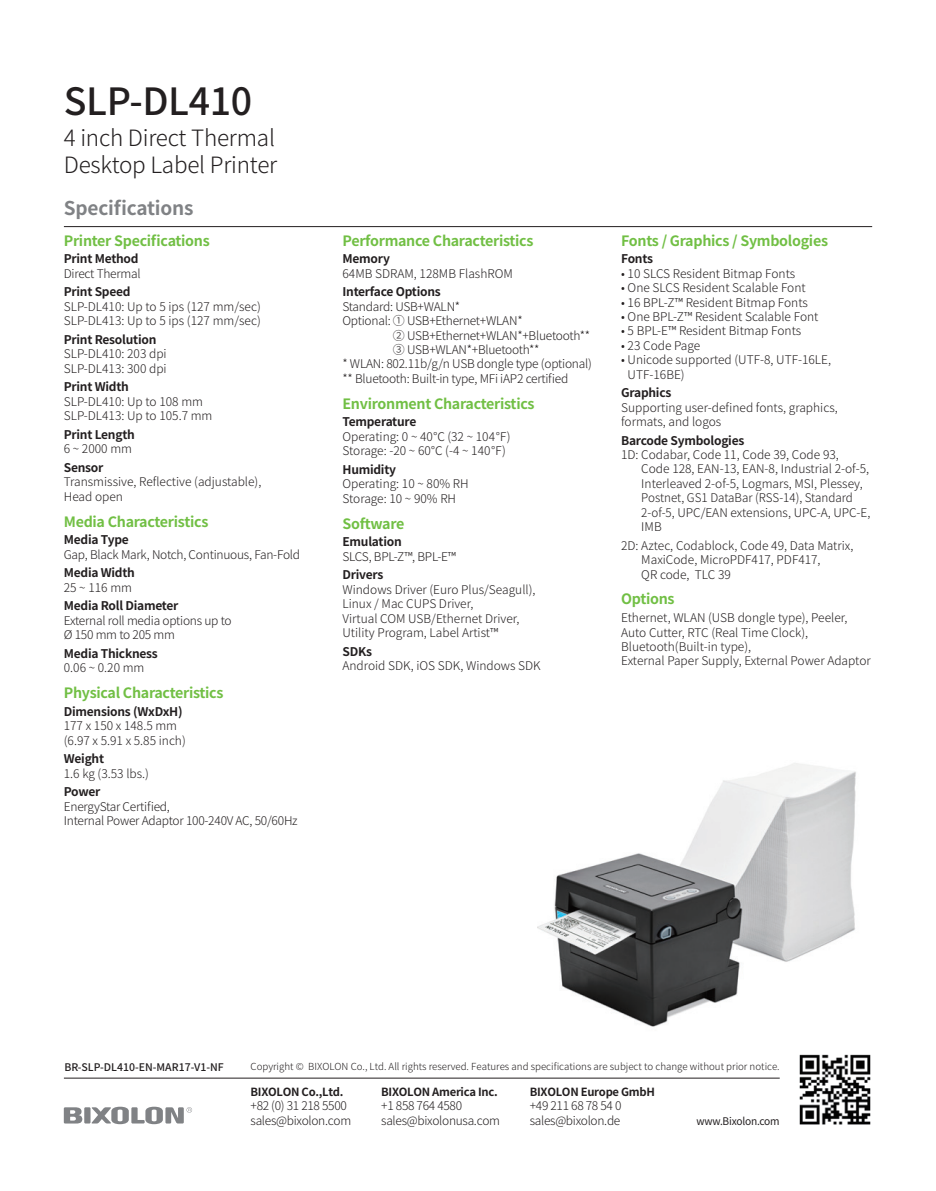
<style>
.page{position:relative;width:936px;height:1191px;background:#fff}
.page>*{position:absolute;margin:0;border:0;box-sizing:border-box;transform-origin:0 0}
.t1{font:500 37.5px "Noto Sans CJ Kkr";letter-spacing:-.01em;color:#231f20}
.t2{font:300 22.5px/27px "Noto Sans CJ Kkr";letter-spacing:-.01em;color:#231f20}
.t3{font:700 18.9px "Noto Sans CJ Kkr";letter-spacing:-.01em;color:#808285}
.t4{font:700 14.25px "Noto Sans CJ Kkr";letter-spacing:-.02em;color:#71bf44}
.t5{font:300 12px/14.4px "Noto Sans CJ Kkr";color:#231f20}
.t6{font:300 12px/14.4px "Noto Sans CJ Kkr";letter-spacing:-.02em;color:#231f20}
.t7{font:700 12px "Noto Sans CJ Kkr";letter-spacing:-.02em;color:#231f20}
.t8{font:300 12px/14.4px "Noto Sans CJ Kkr";letter-spacing:-.025em;color:#231f20}
.t9{font:700 11.25px "Noto Sans CJ Kkr";letter-spacing:-.025em;color:#231f20}
.t10{font:500 10.5px "Noto Sans CJ Kkr";color:#231f20}
.t11{font:10.5px "Noto Sans CJ Kkr";letter-spacing:-.02em;color:#231f20}
.t12{font:300 9.75px "Noto Sans CJ Kkr";color:#231f20}
</style>
<div class="page">
<img style="left:537px;top:763px;width:319px;height:264px">
<svg style="left:64px;top:1107px;width:19px;height:16px"></svg>
<div style="left:84px;top:1107px;width:6px;height:16px;background:#808285"></div>
<svg style="left:91px;top:1106px;width:101px;height:18px"></svg>
<img style="left:799px;top:1054px;width:72px;height:71px">
<hr style="left:64px;top:1077px;width:715px;height:1px;background:#231f20">
<hr style="left:64px;top:226px;width:808px;height:1px;background:#231f20">
<h1 class="t1" style="left:64px;top:80px;width:190px">SLP-DL410</h1>
<h2 class="t2" style="left:64px;top:125px;width:215px">4 inch Direct Thermal<br>Desktop Label Printer</h2>
<h3 class="t3" style="left:64px;top:198px;width:131px">Specifications</h3>
<p class="t4" style="left:64px;top:232px;width:147px">Printer Specifications</p>
<p class="t7" style="left:64px;top:252px;width:76px">Print Method</p>
<p class="t6" style="left:64px;top:266px;width:78px">Direct Thermal</p>
<p class="t7" style="left:64px;top:285px;width:68px">Print Speed</p>
<p class="t5" style="left:64px;top:299px;width:198px">SLP-DL410: Up to 5 ips (127 mm/sec)<br>SLP-DL413: Up to 5 ips (127 mm/sec)</p>
<p class="t7" style="left:64px;top:333px;width:94px">Print Resolution</p>
<p class="t5" style="left:64px;top:347px;width:104px">SLP-DL410: 203 dpi<br>SLP-DL413: 300 dpi</p>
<p class="t7" style="left:64px;top:380px;width:67px">Print Width</p>
<p class="t5" style="left:64px;top:394px;width:150px">SLP-DL410: Up to 108 mm<br>SLP-DL413: Up to 105.7 mm</p>
<p class="t7" style="left:64px;top:427px;width:72px">Print Length</p>
<p class="t5" style="left:64px;top:442px;width:70px">6 ~ 2000 mm</p>
<p class="t7" style="left:64px;top:460px;width:41px">Sensor</p>
<p class="t5" style="left:64px;top:475px;width:199px">Transmissive, Reflective (adjustable),<br>Head open</p>
<p class="t4" style="left:64px;top:513px;width:146px">Media Characteristics</p>
<p class="t7" style="left:64px;top:533px;width:66px">Media Type</p>
<p class="t6" style="left:64px;top:547px;width:238px">Gap, Black Mark, Notch, Continuous, Fan-Fold</p>
<p class="t7" style="left:64px;top:566px;width:73px">Media Width</p>
<p class="t5" style="left:64px;top:580px;width:70px">25 ~ 116 mm</p>
<p class="t7" style="left:64px;top:599px;width:116px">Media Roll Diameter</p>
<p class="t6" style="left:64px;top:613px;width:169px">External roll media options up to<br>Ø 150 mm to 205 mm</p>
<p class="t7" style="left:64px;top:646px;width:96px">Media Thickness</p>
<p class="t5" style="left:64px;top:661px;width:82px">0.06 ~ 0.20 mm</p>
<p class="t4" style="left:64px;top:685px;width:161px">Physical Characteristics</p>
<p class="t7" style="left:64px;top:704px;width:120px">Dimensions (WxDxH)</p>
<p class="t5" style="left:64px;top:719px;width:123px">177 x 150 x 148.5 mm (6.97 x 5.91 x 5.85 inch)</p>
<p class="t7" style="left:64px;top:752px;width:42px">Weight</p>
<p class="t5" style="left:64px;top:766px;width:87px">1.6 kg (3.53 lbs.)</p>
<p class="t7" style="left:64px;top:785px;width:38px">Power</p>
<p class="t6" style="left:64px;top:799px;width:235px">EnergyStar Certified,<br>Internal Power Adaptor 100-240V AC, 50/60Hz</p>
<p class="t4" style="left:342px;top:232px;width:192px">Performance Characteristics</p>
<p class="t7" style="left:342px;top:252px;width:49px">Memory</p>
<p class="t5" style="left:342px;top:266px;width:172px">64MB SDRAM, 128MB FlashROM</p>
<p class="t7" style="left:342px;top:285px;width:100px">Interface Options</p>
<p class="t6" style="left:342px;top:299px;width:119px">Standard: USB+WALN*</p>
<p class="t6" style="left:342px;top:314px;width:182px">Optional: ① USB+Ethernet+WLAN*</p>
<p class="t6" style="left:393px;top:328px;width:199px">② USB+Ethernet+WLAN*+Bluetooth**</p>
<p class="t6" style="left:393px;top:343px;width:148px">③ USB+WLAN*+Bluetooth**</p>
<p class="t6" style="left:342px;top:357px;width:251px">* WLAN: 802.11b/g/n USB dongle type (optional)</p>
<p class="t6" style="left:342px;top:371px;width:227px">** Bluetooth: Built-in type, MFi iAP2 certified</p>
<p class="t4" style="left:342px;top:395px;width:194px">Environment Characteristics</p>
<p class="t7" style="left:342px;top:415px;width:75px">Temperature</p>
<p class="t5" style="left:342px;top:429px;width:170px">Operating: 0 ~ 40℃ (32 ~ 104℉)<br>Storage: -20 ~ 60℃ (-4 ~ 140℉)</p>
<p class="t7" style="left:342px;top:463px;width:55px">Humidity</p>
<p class="t5" style="left:342px;top:477px;width:128px">Operating: 10 ~ 80% RH<br>Storage: 10 ~ 90% RH</p>
<p class="t4" style="left:342px;top:515px;width:63px">Software</p>
<p class="t7" style="left:342px;top:535px;width:61px">Emulation</p>
<p class="t6" style="left:342px;top:549px;width:115px">SLCS, BPL-Z™, BPL-E™</p>
<p class="t7" style="left:342px;top:568px;width:42px">Drivers</p>
<p class="t5" style="left:342px;top:582px;width:194px">Windows Driver (Euro Plus/Seagull),<br>Linux / Mac CUPS Driver,<br>Virtual COM USB/Ethernet Driver,<br>Utility Program, Label Artist™</p>
<p class="t7" style="left:342px;top:644px;width:31px">SDKs</p>
<p class="t5" style="left:342px;top:658px;width:200px">Android SDK, iOS SDK, Windows SDK</p>
<p class="t4" style="left:621px;top:232px;width:208px">Fonts / Graphics / Symbologies</p>
<p class="t7" style="left:621px;top:252px;width:33px">Fonts</p>
<p class="t5" style="left:621px;top:266px;width:175px">• 10 SLCS Resident Bitmap Fonts</p>
<p class="t5" style="left:621px;top:281px;width:186px">• One SLCS Resident Scalable Font</p>
<p class="t5" style="left:621px;top:295px;width:188px">• 16 BPL-Z™ Resident Bitmap Fonts</p>
<p class="t5" style="left:621px;top:309px;width:199px">• One BPL-Z™ Resident Scalable Font</p>
<p class="t5" style="left:621px;top:324px;width:181px">• 5 BPL-E™ Resident Bitmap Fonts</p>
<p class="t5" style="left:621px;top:338px;width:81px">• 23 Code Page</p>
<p class="t5" style="left:627px;top:353px;width:205px;text-indent:-6px">• Unicode supported (UTF-8, UTF-16LE,<br>UTF-16BE)</p>
<p class="t7" style="left:621px;top:386px;width:52px">Graphics</p>
<p class="t5" style="left:621px;top:400px;width:218px">Supporting user-defined fonts, graphics, formats, and logos</p>
<p class="t7" style="left:621px;top:433px;width:125px">Barcode Symbologies</p>
<p class="t5" style="left:641px;top:448px;width:230px;text-indent:-20px">1D: Codabar, Code 11, Code 39, Code 93,<br>Code 128, EAN-13, EAN-8, Industrial 2-of-5, Interleaved 2-of-5, Logmars, MSI, Plessey, Postnet, GS1 DataBar (RSS-14), Standard 2-of-5, UPC/EAN extensions, UPC-A, UPC-E, IMB</p>
<p class="t5" style="left:641px;top:538px;width:214px;text-indent:-20px">2D: Aztec, Codablock, Code 49, Data Matrix,<br>MaxiCode, MicroPDF417, PDF417,<br>QR code, TLC 39</p>
<p class="t4" style="left:621px;top:591px;width:55px">Options</p>
<p class="t5" style="left:621px;top:611px;width:251px">Ethernet, WLAN (USB dongle type), Peeler, Auto Cutter, RTC (Real Time Clock), Bluetooth(Built-in type),<br>External Paper Supply, External Power Adaptor</p>
<p class="t10" style="left:64px;top:1061px;width:161px">BR-SLP-DL410-EN-MAR17-V1-NF</p>
<p class="t12" style="left:250px;top:1061px;width:530px">Copyright © BIXOLON Co., Ltd. All rights reserved. Features and specifications are subject to change without prior notice.</p>
<p class="t9" style="left:250px;top:1085px;width:94px">BIXOLON Co.,Ltd.</p>
<p class="t8" style="left:250px;top:1099px;width:102px">+82 (0) 31 218 5500 sales@bixolon.com</p>
<p class="t9" style="left:381px;top:1085px;width:118px">BIXOLON America Inc.</p>
<p class="t8" style="left:381px;top:1099px;width:120px">+1 858 764 4580 sales@bixolonusa.com</p>
<p class="t9" style="left:529px;top:1085px;width:127px">BIXOLON Europe GmbH</p>
<p class="t8" style="left:529px;top:1099px;width:93px">+49 211 68 78 54 0 sales@bixolon.de</p>
<p class="t11" style="left:696px;top:1115px;width:85px">www.Bixolon.com</p>
</div>
